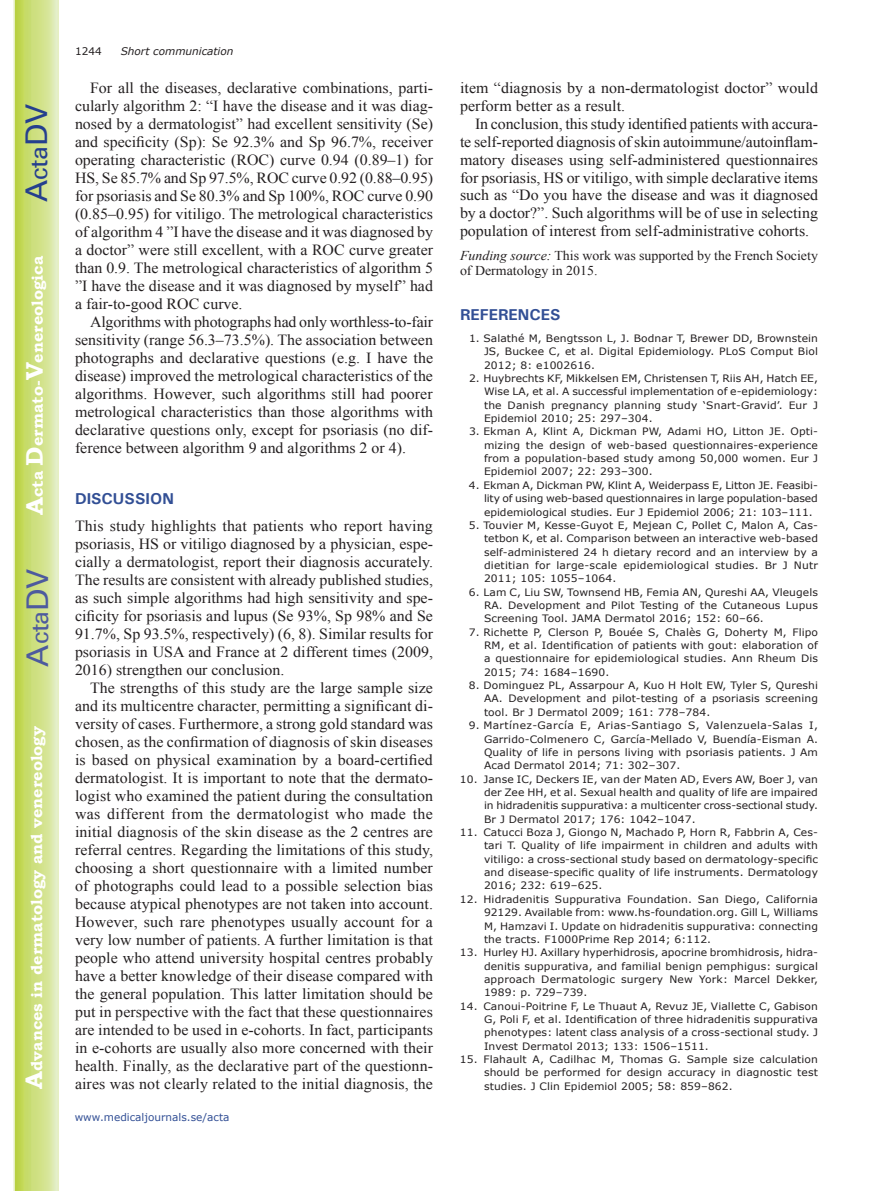
<style>
.page{position:relative;width:893px;height:1191px;background:#fff}
.page>*{position:absolute;margin:0;border:0;box-sizing:border-box;transform-origin:0 0}
.t1{font:30px "Univers";color:#4d5a9e}
.t2{font:30px "Univers";color:#253f8e}
.t3{font:700 15.75px "Bookman Old Style";color:#fff}
.t4{font:700 15.75px "Univers";color:#324f95}
.t5{font:15.45px/18px "Times New Roman";color:#231f20;text-align:justify}
.t6{font:13.5px/15px "Times New Roman";color:#231f20}
.t7{font:10.5px "Verdana";color:#324f95}
.t8{font:italic 10.5px "Verdana";color:#231f20}
.t9{font:10.5px "Verdana";color:#231f20}
.t10{font:10.2px/13.4px "Verdana";letter-spacing:.01em;color:#231f20;text-align:justify;scale:1.05 1}
.s1{font-size:24px}
.s2{font-style:italic}
</style>
<div class="page">
<svg style="left:14px;top:0;width:45px;height:1191px;background:#cfe084"></svg>
<h1 class="t2" style="left:19px;top:202px;width:100px;rotate:-90deg">A<span class="s1">cta</span>DV</h1>
<p class="t3" style="left:28px;top:515px;width:260px;rotate:-90deg"><span class="s1">A</span>cta <span class="s1">D</span>ermato-<span class="s1">V</span>enereologica</p>
<h1 class="t1" style="left:20px;top:666px;width:100px;rotate:-90deg">A<span class="s1">cta</span>DV</h1>
<p class="t3" style="left:27px;top:1088px;width:364px;rotate:-90deg"><span class="s1">A</span>dvances in dermatology and venereology</p>
<p class="t9" style="left:75px;top:44px;width:28px">1244</p>
<p class="t8" style="left:121px;top:44px;width:114px">Short communication</p>
<p class="t5" style="left:75px;top:79px;width:360px;text-indent:15px">For all the diseases, declarative combinations, parti&shy;cularly algorithm 2: “I have the disease and it was diag&shy;nosed by a dermatologist” had excellent sensitivity (Se) and specificity (Sp): Se 92.3% and Sp 96.7%, receiver operating characteristic (ROC) curve 0.94 (0.89–1) for HS, Se 85.7% and Sp 97.5%, ROC curve 0.92 (0.88–0.95) for psoriasis and Se 80.3% and Sp 100%, ROC curve 0.90 (0.85–0.95) for vitiligo. The metrological characteristics of algorithm 4 ”I have the disease and it was diagnosed by a doctor” were still excellent, with a ROC curve greater than 0.9. The metrological characteristics of algorithm 5 ”I have the disease and it was diagnosed by myself” had a fair-to-good ROC curve.</p>
<p class="t5" style="left:75px;top:313px;width:360px;text-indent:15px">Algorithms with photographs had only worthless-to-fair sensitivity (range 56.3–73.5%). The association between photographs and declarative questions (e.g. I have the disease) improved the metrological characteristics of the algorithms. However, such algorithms still had poorer metrological characteristics than those algorithms with declarative questions only, except for psoriasis (no dif&shy;ference between algorithm 9 and algorithms 2 or 4).</p>
<p class="t4" style="left:75px;top:488px;width:100px">DISCUSSION</p>
<p class="t5" style="left:75px;top:516px;width:360px">This study highlights that patients who report having psoriasis, HS or vitiligo diagnosed by a physician, espe&shy;cially a dermatologist, report their diagnosis accurately.<br>The results are consistent with already published studies, as such simple algorithms had high sensitivity and spe&shy;cificity for psoriasis and lupus (Se 93%, Sp 98% and Se 91.7%, Sp 93.5%, respectively) (6, 8). Similar results for psoriasis in USA and France at 2 different times (2009, 2016) strengthen our conclusion.</p>
<p class="t5" style="left:75px;top:678px;width:360px;text-indent:15px">The strengths of this study are the large sample size and its multicentre character, permitting a significant di&shy;versity of cases. Furthermore, a strong gold standard was chosen, as the confirmation of diagnosis of skin diseases is based on physical examination by a board-certified dermatologist. It is important to note that the dermato&shy;logist who examined the patient during the consultation was different from the dermatologist who made the initial diagnosis of the skin disease as the 2 centres are referral centres. Regarding the limitations of this study, choosing a short questionnaire with a limited number of photographs could lead to a possible selection bias because atypical phenotypes are not taken into account.<br>However, such rare phenotypes usually account for a very low number of patients. A further limitation is that people who attend university hospital centres probably have a better knowledge of their disease compared with the general population. This latter limitation should be put in perspective with the fact that these questionnaires are intended to be used in e-cohorts. In fact, participants in e-cohorts are usually also more concerned with their health. Finally, as the declarative part of the questionn&shy;aires was not clearly related to the initial diagnosis, the</p>
<p class="t7" style="left:75px;top:1110px;width:156px">www.medicaljournals.se/acta</p>
<p class="t5" style="left:460px;top:79px;width:360px">item “diagnosis by a non-dermatologist doctor” would perform better as a result.</p>
<p class="t5" style="left:460px;top:115px;width:360px;text-indent:15px">In conclusion, this study identified patients with accura&shy;te self-reported diagnosis of skin autoimmune/autoinflam&shy;matory diseases using self-administered questionnaires for psoriasis, HS or vitiligo, with simple declarative items such as “Do you have the disease and was it diagnosed by a doctor?”. Such algorithms will be of use in selecting population of interest from self-administrative cohorts.</p>
<p class="t6" style="left:460px;top:248px;width:359px"><span class="s2">Funding source:</span> This work was supported by the French Society of Dermatology in 2015.</p>
<p class="t4" style="left:460px;top:304px;width:102px">REFERENCES</p>
<p class="t10" style="left:484px;top:332px;width:320px;text-indent:-15px">1. Salathé M, Bengtsson L, J. Bodnar T, Brewer DD, Brownstein JS, Buckee C, et al. Digital Epidemiology. PLoS Comput Biol 2012; 8: e1002616.</p>
<p class="t10" style="left:484px;top:372px;width:320px;text-indent:-15px">2. Huybrechts KF, Mikkelsen EM, Christensen T, Riis AH, Hatch EE, Wise LA, et al. A successful implementation of e-epidemiology: the Danish pregnancy planning study ‘Snart-Gravid’. Eur J Epidemiol 2010; 25: 297–304.</p>
<p class="t10" style="left:484px;top:425px;width:320px;text-indent:-15px">3. Ekman A, Klint A, Dickman PW, Adami HO, Litton JE. Opti&shy;mizing the design of web-based questionnaires-experience from a population-based study among 50,000 women. Eur J Epidemiol 2007; 22: 293–300.</p>
<p class="t10" style="left:484px;top:478px;width:320px;text-indent:-15px">4. Ekman A, Dickman PW, Klint A, Weiderpass E, Litton JE. Feasibi&shy;lity of using web-based questionnaires in large population-based epidemiological studies. Eur J Epidemiol 2006; 21: 103–111.</p>
<p class="t10" style="left:484px;top:518px;width:320px;text-indent:-15px">5. Touvier M, Kesse-Guyot E, Mejean C, Pollet C, Malon A, Cas&shy;tetbon K, et al. Comparison between an interactive web-based self-administered 24 h dietary record and an interview by a dietitian for large-scale epidemiological studies. Br J Nutr 2011; 105: 1055–1064.</p>
<p class="t10" style="left:484px;top:585px;width:320px;text-indent:-15px">6. Lam C, Liu SW, Townsend HB, Femia AN, Qureshi AA, Vleugels RA. Development and Pilot Testing of the Cutaneous Lupus Screening Tool. JAMA Dermatol 2016; 152: 60–66.</p>
<p class="t10" style="left:484px;top:625px;width:320px;text-indent:-15px">7. Richette P, Clerson P, Bouée S, Chalès G, Doherty M, Flipo RM, et al. Identification of patients with gout: elaboration of a questionnaire for epidemiological studies. Ann Rheum Dis 2015; 74: 1684–1690.</p>
<p class="t10" style="left:484px;top:679px;width:320px;text-indent:-15px">8. Dominguez PL, Assarpour A, Kuo H Holt EW, Tyler S, Qureshi AA. Development and pilot-testing of a psoriasis screening tool. Br J Dermatol 2009; 161: 778–784.</p>
<p class="t10" style="left:484px;top:719px;width:320px;text-indent:-15px">9. Martínez-García E, Arias-Santiago S, Valenzuela-Salas I, Garrido-Colmenero C, García-Mellado V, Buendía-Eisman A.<br>Quality of life in persons living with psoriasis patients. J Am Acad Dermatol 2014; 71: 302–307.</p>
<p class="t10" style="left:484px;top:772px;width:320px;text-indent:-24px">10. Janse IC, Deckers IE, van der Maten AD, Evers AW, Boer J, van der Zee HH, et al. Sexual health and quality of life are impaired in hidradenitis suppurativa: a multicenter cross-sectional study.<br>Br J Dermatol 2017; 176: 1042–1047.</p>
<p class="t10" style="left:484px;top:826px;width:320px;text-indent:-24px">11. Catucci Boza J, Giongo N, Machado P, Horn R, Fabbrin A, Ces&shy;tari T. Quality of life impairment in children and adults with vitiligo: a cross-sectional study based on dermatology-specific and disease-specific quality of life instruments. Dermatology 2016; 232: 619–625.</p>
<p class="t10" style="left:484px;top:892px;width:320px;text-indent:-24px">12. Hidradenitis Suppurativa Foundation. San Diego, California 92129. Available from: www.hs-foundation.org. Gill L, Williams M, Hamzavi I. Update on hidradenitis suppurativa: connecting the tracts. F1000Prime Rep 2014; 6:112.</p>
<p class="t10" style="left:484px;top:946px;width:320px;text-indent:-24px">13. Hurley HJ. Axillary hyperhidrosis, apocrine bromhidrosis, hidra&shy;denitis suppurativa, and familial benign pemphigus: surgical approach Dermatologic surgery New York: Marcel Dekker, 1989: p. 729–739.</p>
<p class="t10" style="left:484px;top:999px;width:320px;text-indent:-24px">14. Canoui-Poitrine F, Le Thuaut A, Revuz JE, Viallette C, Gabison G, Poli F, et al. Identification of three hidradenitis suppurativa phenotypes: latent class analysis of a cross-sectional study. J Invest Dermatol 2013; 133: 1506–1511.</p>
<p class="t10" style="left:484px;top:1052px;width:320px;text-indent:-24px">15. Flahault A, Cadilhac M, Thomas G. Sample size calculation should be performed for design accuracy in diagnostic test studies. J Clin Epidemiol 2005; 58: 859–862.</p>
</div>
